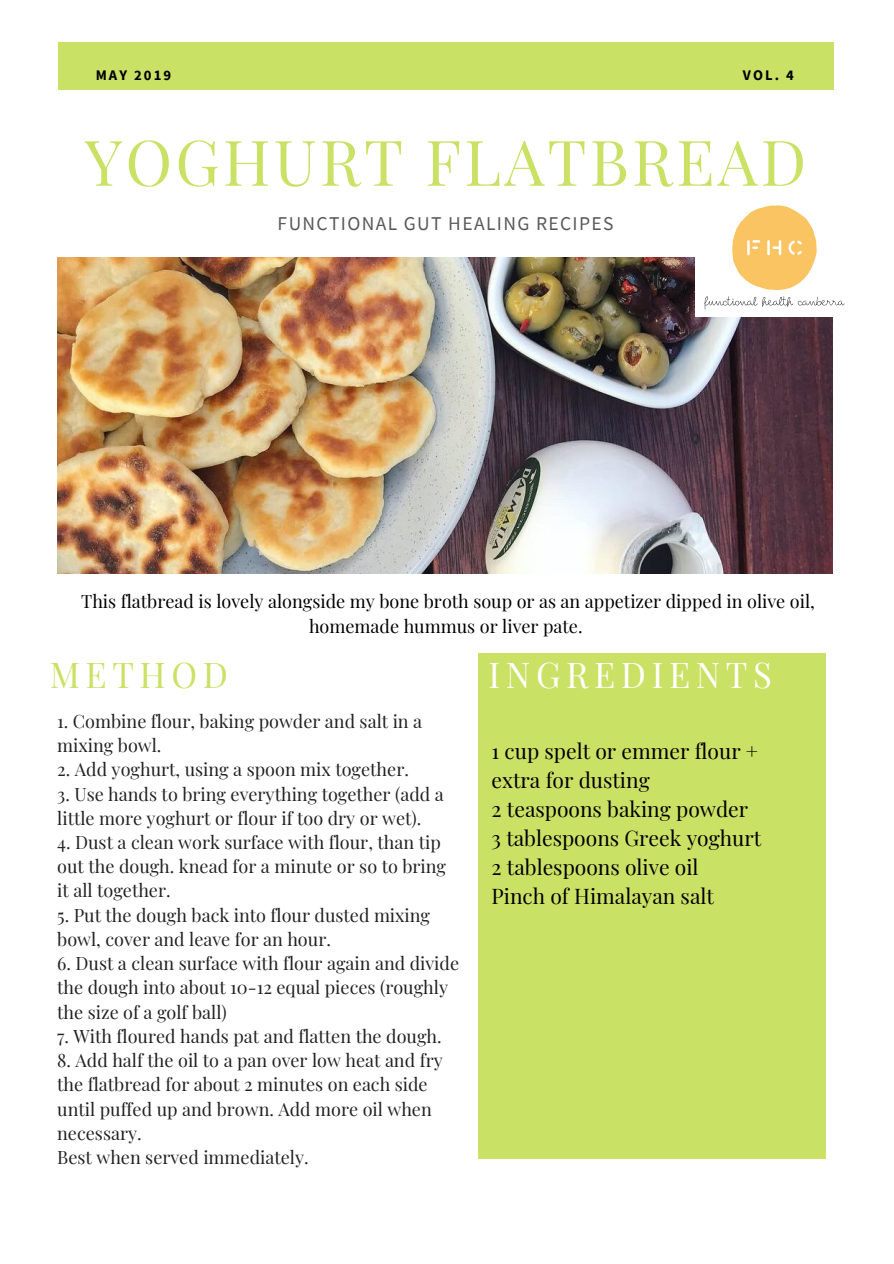
<style>
.page{position:relative;width:894px;height:1264px;background:#fff}
.page>*{position:absolute;margin:0;border:0;box-sizing:border-box;transform-origin:0 0}
.t1{font:63px "Playfair Display";letter-spacing:.05em;color:#c9e265}
.t2{font:34.8px "Playfair Display";letter-spacing:.16em;color:#fff}
.t3{font:34.8px "Playfair Display";letter-spacing:.16em;color:#c9e265}
.t4{font:21px/29.1px "Playfair Display";color:#000}
.t5{font:19.5px "Source Sans Pro";letter-spacing:.07em;color:#595959}
.t6{font:18px/24.3px "Playfair Display";color:#222}
.t7{font:18px/24.8px "Playfair Display";color:#000;text-align:center}
.t8{font:700 14.7px "Source Sans Pro";letter-spacing:.14em;color:#000}
</style>
<div class="page">
<div style="left:58px;top:43px;width:775px;height:46px;background:#c9e265"></div>
<div style="left:478px;top:653px;width:347px;height:505px;background:#c9e265"></div>
<img style="left:57px;top:258px;width:775px;height:315px">
<img style="left:695px;top:205px;width:150px;height:112px">
<p class="t8" style="left:96px;top:65px;width:77px">MAY 2019</p>
<p class="t8" style="left:742px;top:65px;width:52px">VOL. 4</p>
<h1 class="t1" style="left:85px;top:118px;width:722px">YOGHURT FLATBREAD</h1>
<p class="t5" style="left:277px;top:211px;width:337px">FUNCTIONAL GUT HEALING RECIPES</p>
<p class="t7" style="left:81px;top:588px;width:735px">This flatbread is lovely alongside my bone broth soup or as an appetizer dipped in olive oil, homemade hummus or liver pate.</p>
<h2 class="t3" style="left:50px;top:650px;width:180px">METHOD</h2>
<h2 class="t2" style="left:488px;top:650px;width:285px">INGREDIENTS</h2>
<p class="t6" style="left:57px;top:708px;width:366px">1. Combine flour, baking powder and salt in a mixing bowl.</p>
<p class="t6" style="left:57px;top:756px;width:353px">2. Add yoghurt, using a spoon mix together.</p>
<p class="t6" style="left:57px;top:781px;width:388px">3. Use hands to bring everything together (add a little more yoghurt or flour if too dry or wet).</p>
<p class="t6" style="left:57px;top:829px;width:390px">4. Dust a clean work surface with flour, than tip out the dough. knead for a minute or so to bring it all together.</p>
<p class="t6" style="left:57px;top:902px;width:374px">5. Put the dough back into flour dusted mixing bowl, cover and leave for an hour.</p>
<p class="t6" style="left:57px;top:950px;width:403px">6. Dust a clean surface with flour again and divide the dough into about 10-12 equal pieces (roughly the size of a golf ball)</p>
<p class="t6" style="left:57px;top:1023px;width:386px">7. With floured hands pat and flatten the dough.</p>
<p class="t6" style="left:57px;top:1047px;width:387px">8. Add half the oil to a pan over low heat and fry the flatbread for about 2 minutes on each side until puffed up and brown. Add more oil when necessary.<br>Best when served immediately.</p>
<p class="t4" style="left:491px;top:735px;width:271px">1 cup spelt or emmer flour + extra for dusting<br>2 teaspoons baking powder<br>3 tablespoons Greek yoghurt<br>2 tablespoons olive oil<br>Pinch of Himalayan salt</p>
</div>
